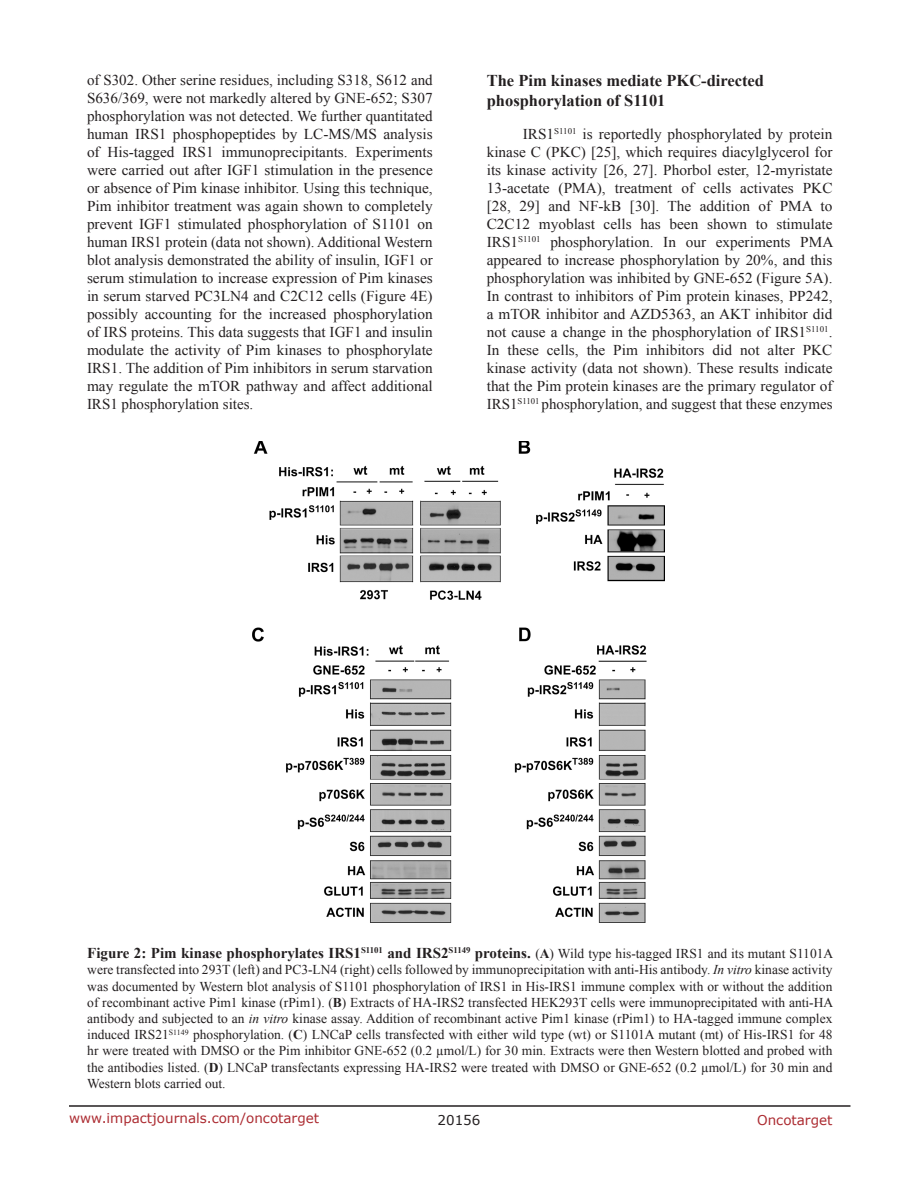
<style>
.page{position:relative;width:918px;height:1188px;background:#fff}
.page>*{position:absolute;margin:0;border:0;box-sizing:border-box;transform-origin:0 0}
.SubHeading_middle{font:700 16.5px/19.8px "Times New Roman";color:#231f20}
.BodyText{font:15px/18px "Times New Roman";color:#231f20;text-align:justify}
.FigureText{font:700 15px "Times New Roman";color:#231f20}
.FigureText-2{font:13.5px/16.2px "Times New Roman";color:#231f20;text-align:justify}
.t1{font:13.5px "Verdana";color:#ac2b31}
.t2{font:13.5px "Verdana";color:#231f20}
.s1{font-weight:400;font-size:13.5px}
.s2{font-size:13.5px}
.s3{font-style:italic}
.s4{font-weight:700}
</style>
<div class="page">
<hr style="left:69px;top:1105px;width:781px;height:2px;background:#231f20">
<img style="left:252px;top:441px;width:412px;height:481px">
<p class="BodyText" style="left:87px;top:71px;width:347px">of S302. Other serine residues, including S318, S612 and S636/369, were not markedly altered by GNE-652; S307 phosphorylation was not detected. We further quantitated human IRS1 phosphopeptides by LC-MS/MS analysis of His-tagged IRS1 immunoprecipitants. Experiments were carried out after IGF1 stimulation in the presence or absence of Pim kinase inhibitor. Using this technique, Pim inhibitor treatment was again shown to completely prevent IGF1 stimulated phosphorylation of S1101 on human IRS1 protein (data not shown). Additional Western blot analysis demonstrated the ability of insulin, IGF1 or serum stimulation to increase expression of Pim kinases in serum starved PC3LN4 and C2C12 cells (Figure 4E) possibly accounting for the increased phosphorylation of IRS proteins. This data suggests that IGF1 and insulin modulate the activity of Pim kinases to phosphorylate IRS1. The addition of Pim inhibitors in serum starvation may regulate the mTOR pathway and affect additional IRS1 phosphorylation sites.</p>
<p class="SubHeading_middle" style="left:487px;top:70px;width:279px">The Pim kinases mediate PKC-directed phosphorylation of S1101</p>
<p class="BodyText" style="left:487px;top:125px;width:348px;text-indent:36px">IRS1<sup>S1101</sup> is reportedly phosphorylated by protein kinase C (PKC) [25], which requires diacylglycerol for its kinase activity [26, 27]. Phorbol ester, 12-myristate 13-acetate (PMA), treatment of cells activates PKC [28, 29] and NF-kB [30]. The addition of PMA to C2C12 myoblast cells has been shown to stimulate IRS1<sup>S1101</sup> phosphorylation. In our experiments PMA appeared to increase phosphorylation by 20%, and this phosphorylation was inhibited by GNE-652 (Figure 5A).<br>In contrast to inhibitors of Pim protein kinases, PP242, a mTOR inhibitor and AZD5363, an AKT inhibitor did not cause a change in the phosphorylation of IRS1<sup>S1101</sup>.<br>In these cells, the Pim inhibitors did not alter PKC kinase activity (data not shown). These results indicate that the Pim protein kinases are the primary regulator of IRS1<sup>S1101</sup> phosphorylation, and suggest that these enzymes</p>
<p class="FigureText" style="left:87px;top:943px;width:747px">Figure 2: Pim kinase phosphorylates IRS1<sup>S1101</sup> and IRS2<sup>S1149</sup> proteins. <span class="s1">(</span><span class="s2">A</span><span class="s1">) Wild type his-tagged IRS1 and its mutant S1101A</span></p>
<p class="FigureText-2" style="left:87px;top:962px;width:747px">were transfected into 293T (left) and PC3-LN4 (right) cells followed by immunoprecipitation with anti-His antibody. <span class="s3">In vitro</span> kinase activity was documented by Western blot analysis of S1101 phosphorylation of IRS1 in His-IRS1 immune complex with or without the addition of recombinant active Pim1 kinase (rPim1). (<span class="s4">B</span>) Extracts of HA-IRS2 transfected HEK293T cells were immunoprecipitated with anti-HA antibody and subjected to an <span class="s3">in vitro</span> kinase assay. Addition of recombinant active Pim1 kinase (rPim1) to HA-tagged immune complex induced IRS21<sup>S1149</sup> phosphorylation. (<span class="s4">C</span>) LNCaP cells transfected with either wild type (wt) or S1101A mutant (mt) of His-IRS1 for 48 hr were treated with DMSO or the Pim inhibitor GNE-652 (0.2 µmol/L) for 30 min. Extracts were then Western blotted and probed with the antibodies listed. (<span class="s4">D</span>) LNCaP transfectants expressing HA-IRS2 were treated with DMSO or GNE-652 (0.2 µmol/L) for 30 min and Western blots carried out.</p>
<p class="t1" style="left:69px;top:1109px;width:252px">www.impactjournals.com/oncotarget</p>
<p class="t2" style="left:438px;top:1111px;width:44px">20156</p>
<p class="t1" style="left:757px;top:1111px;width:77px">Oncotarget</p>
</div>
